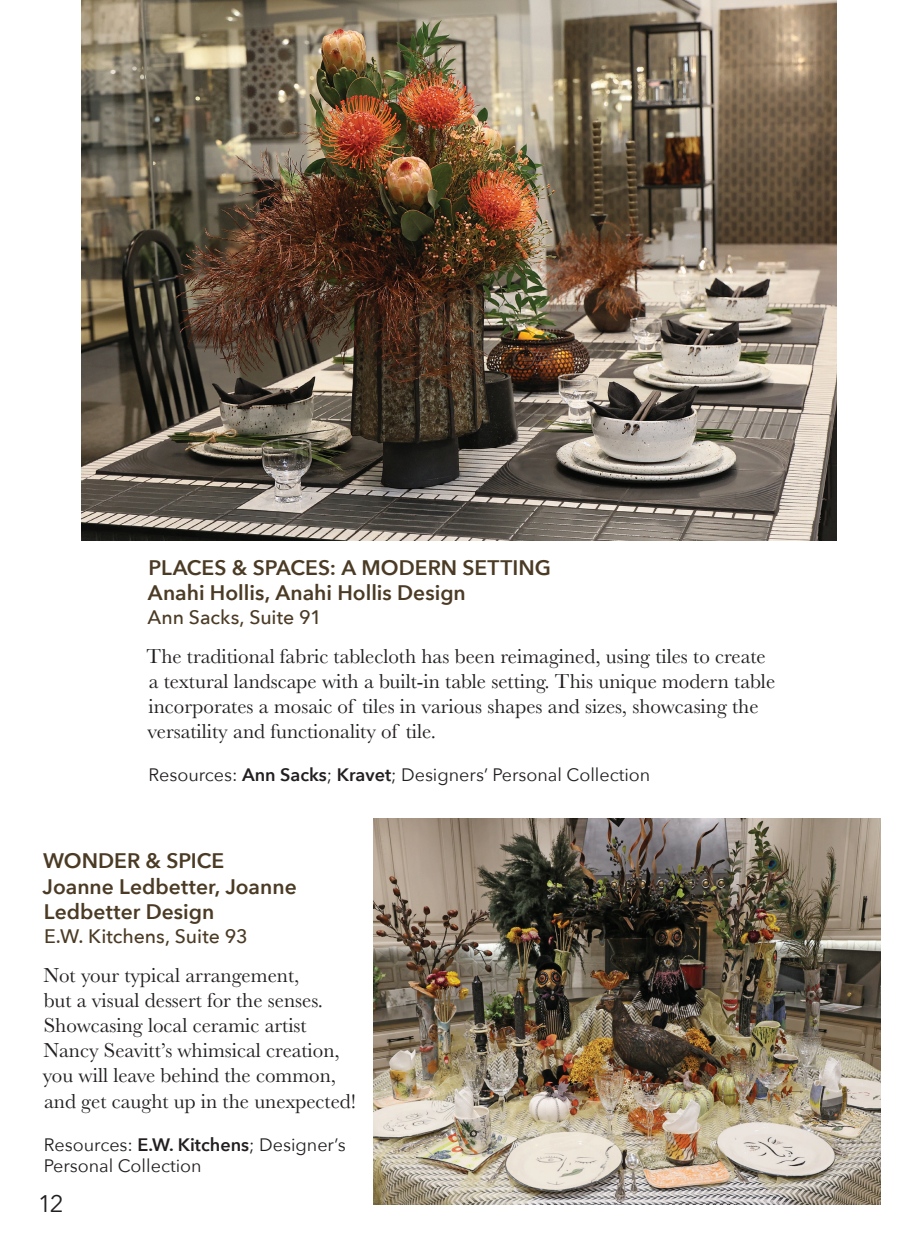
<style>
.page{position:relative;width:918px;height:1242px;background:#fff}
.page>*{position:absolute;margin:0;border:0;box-sizing:border-box;transform-origin:0 0}
.t1{font:24px "Avenir Next";color:#231f20}
.t2{font:21px/25.2px "Baskerville";color:#231f20}
.t3{font:600 21px/25.2px "Avenir Next";color:#4b3b25}
.t4{font:500 19.5px "Avenir Next";letter-spacing:-.005em;color:#4b3b25}
.t5{font:18px/21.6px "Avenir Next";color:#231f20}
.s1{font-weight:600}
</style>
<div class="page">
<img style="left:81px;top:0;width:756px;height:540px">
<img style="left:374px;top:819px;width:506px;height:385px">
<p class="t3" style="left:148px;top:554px;width:405px">PLACES &amp; SPACES: A MODERN SETTING<br>Anahi Hollis, Anahi Hollis Design</p>
<p class="t4" style="left:148px;top:600px;width:176px">Ann Sacks, Suite 91</p>
<p class="t2" style="left:146px;top:644px;width:630px">The traditional fabric tablecloth has been reimagined, using tiles to create a textural landscape with a built-in table setting. This unique modern table incorporates a mosaic of tiles in various shapes and sizes, showcasing the versatility and functionality of tile.</p>
<p class="t5" style="left:148px;top:764px;width:503px">Resources: <span class="s1">Ann Sacks</span>; <span class="s1">Kravet</span>; Designers’ Personal Collection</p>
<p class="t3" style="left:43px;top:848px;width:256px">WONDER &amp; SPICE<br>Joanne Ledbetter, Joanne<br>Ledbetter Design</p>
<p class="t4" style="left:44px;top:919px;width:205px">E.W. Kitchens, Suite 93</p>
<p class="t2" style="left:43px;top:962px;width:315px">Not your typical arrangement,<br>but a visual dessert for the senses.<br>Showcasing local ceramic artist Nancy Seavitt’s whimsical creation, you will leave behind the common, and get caught up in the unexpected!</p>
<p class="t5" style="left:44px;top:1133px;width:303px">Resources: <span class="s1">E.W. Kitchens</span>; Designer’s<br>Personal Collection</p>
<p class="t1" style="left:38px;top:1183px;width:27px">12</p>
</div>
